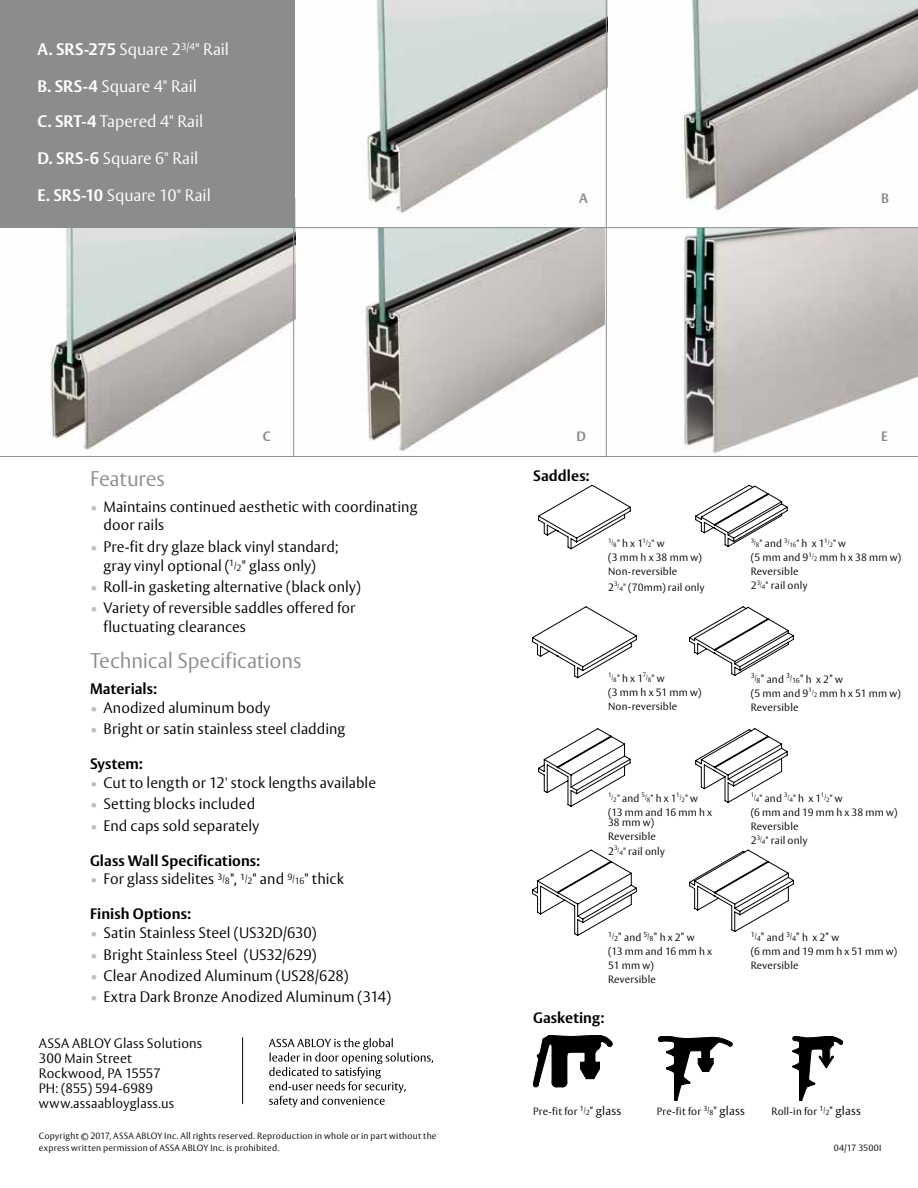
<style>
.page{position:relative;width:918px;height:1188px;background:#fff}
.page>*{position:absolute;margin:0;border:0;box-sizing:border-box;transform-origin:0 0}
.t1{font:300 21px "ASSA Vesta";letter-spacing:-.005em;color:#8b8d8d}
.t2{font:300 16.5px/34.5px "ASSA Vesta";letter-spacing:-.005em;color:#fff}
.t3{font:300 15px/18.8px "ASSA Vesta";letter-spacing:.005em;color:#000}
.t4{font:700 15px "ASSA Vesta";letter-spacing:.005em;color:#000}
.t5{font:300 13.5px/15px "ASSA Vesta";letter-spacing:.01em;color:#000}
.t6{font:700 13.5px "ASSA Vesta";color:#8b8d8d}
.t7{font:300 10.5px/14px "ASSA Vesta";letter-spacing:.02em;color:#000}
.t8{font:300 9px/12px "ASSA Vesta";letter-spacing:.025em;color:#000}
.t9{font:300 6.3px "ASSA Vesta";color:#000}
.s1{font-weight:700}
.s2{color:#bcbec0}
.s3{font-size:9px}
.s4{font-size:6.3px}
.s5{font-size:7.2px}
.s6{font-size:12px}
</style>
<div class="page">
<svg style="left:532px;top:485px;width:262px;height:451px"></svg>
<img style="left:295px;top:228px;width:311px;height:228px">
<img style="left:607px;top:0;width:311px;height:456px">
<img style="left:294px;top:0;width:314px;height:227px">
<img style="left:50px;top:199px;width:245px;height:257px">
<div style="left:0;top:0;width:294px;height:228px;background:#8b8d8d"></div>
<svg style="left:269px;top:1038px;width:164px;height:69px"></svg>
<hr style="left:242px;top:1037px;width:1px;height:67px;background:#000">
<hr style="left:0;top:456px;width:918px;height:1px;background:#8b8d8d">
<hr style="left:291px;top:227px;width:627px;height:1px;background:#8b8d8d">
<hr style="left:606px;top:0;width:1px;height:457px;background:#8b8d8d">
<hr style="left:293px;top:225px;width:1px;height:231px;background:#8b8d8d">
<svg style="left:533px;top:1035px;width:79px;height:52px"></svg>
<svg style="left:658px;top:1036px;width:74px;height:65px"></svg>
<svg style="left:793px;top:1036px;width:50px;height:65px"></svg>
<p class="t2" style="left:37px;top:33px;width:193px"><span class="s1">A. SRS-275</span> Square 2<sup>3/4</sup>" Rail</p>
<p class="t2" style="left:37px;top:70px;width:167px"><span class="s1">B. SRS-4</span> Square 4" Rail<br><span class="s1">C. SRT-4</span> Tapered 4" Rail</p>
<p class="t2" style="left:37px;top:141px;width:162px"><span class="s1">D. SRS-6</span> Square 6" Rail</p>
<p class="t2" style="left:37px;top:178px;width:175px"><span class="s1">E. SRS-10</span> Square 10" Rail</p>
<p class="t6" style="left:263px;top:428px;width:9px">C</p>
<h1 class="t1" style="left:90px;top:466px;width:76px">Features</h1>
<p class="t3" style="left:104px;top:498px;width:315px;text-indent:-13px"><span class="s2">•</span> Maintains continued aesthetic with coordinating door rails</p>
<p class="t3" style="left:90px;top:538px;width:250px;text-align:center"><span class="s2">•</span> Pre-fit dry glaze black vinyl standard; gray vinyl optional (<sup>1</sup><sup>/</sup><span class="s3">2</span>" glass only)</p>
<p class="t3" style="left:90px;top:578px;width:272px"><span class="s2">•</span> Roll-in gasketing alternative (black only)</p>
<p class="t3" style="left:104px;top:600px;width:253px;text-indent:-13px"><span class="s2">•</span> Variety of reversible saddles offered for fluctuating clearances</p>
<h1 class="t1" style="left:90px;top:648px;width:213px">Technical Specifications</h1>
<p class="t4" style="left:90px;top:679px;width:69px">Materials:</p>
<p class="t3" style="left:90px;top:699px;width:182px"><span class="s2">•</span> Anodized aluminum body</p>
<p class="t3" style="left:90px;top:720px;width:257px"><span class="s2">•</span> Bright or satin stainless steel cladding</p>
<p class="t4" style="left:90px;top:755px;width:54px">System:</p>
<p class="t3" style="left:90px;top:774px;width:288px"><span class="s2">•</span> Cut to length or 12' stock lengths available</p>
<p class="t3" style="left:90px;top:795px;width:167px"><span class="s2">•</span> Setting blocks included</p>
<p class="t3" style="left:90px;top:817px;width:171px"><span class="s2">•</span> End caps sold separately</p>
<p class="t4" style="left:90px;top:851px;width:172px">Glass Wall Specifications:</p>
<p class="t3" style="left:90px;top:870px;width:255px"><span class="s2">•</span> For glass sidelites <sup>3</sup><sup>/</sup><span class="s3">8</span>", <sup>1</sup><sup>/</sup><span class="s3">2</span>" and <sup>9</sup><sup>/</sup><span class="s3">16</span>" thick</p>
<p class="t4" style="left:90px;top:905px;width:102px">Finish Options:</p>
<p class="t3" style="left:90px;top:924px;width:228px"><span class="s2">•</span> Satin Stainless Steel (US32D/630)</p>
<p class="t3" style="left:90px;top:946px;width:228px"><span class="s2">•</span> Bright Stainless Steel (US32/629)</p>
<p class="t3" style="left:90px;top:967px;width:260px"><span class="s2">•</span> Clear Anodized Aluminum (US28/628)</p>
<p class="t3" style="left:90px;top:989px;width:303px"><span class="s2">•</span> Extra Dark Bronze Anodized Aluminum (314)</p>
<p class="t6" style="left:579px;top:190px;width:10px">A</p>
<p class="t6" style="left:881px;top:190px;width:9px">B</p>
<p class="t6" style="left:576px;top:428px;width:11px">D</p>
<p class="t6" style="left:881px;top:428px;width:8px">E</p>
<p class="t4" style="left:533px;top:467px;width:58px">Saddles:</p>
<p class="t7" style="left:608px;top:537px;width:95px;text-indent:5px"><span class="s4">8</span>" h x 1<sup>1</sup><sup>/</sup><span class="s4">2</span>" w<br>(3 mm h x 38 mm w)<br>Non-reversible</p>
<p class="t7" style="left:608px;top:580px;width:98px">2<sup>3</sup><sup>/</sup><span class="s4">4</span>" (70mm) rail only</p>
<p class="t9" style="left:608px;top:537px;width:7px">1<sub>/</sub></p>
<p class="t9" style="left:751px;top:537px;width:7px">3<sub>/</sub></p>
<p class="t7" style="left:751px;top:537px;width:152px;text-indent:5px"><span class="s4">8</span>" and <sup>3</sup><sup>/</sup><span class="s4">16</span>" h x 1<sup>1</sup><sup>/</sup><span class="s4">2</span>" w<br>(5 mm and 9<sup>1</sup><sup>/</sup><span class="s4">2</span> mm h x 38 mm w)<br>Reversible<br>2<sup>3</sup><sup>/</sup><span class="s4">4</span>" rail only</p>
<p class="t9" style="left:608px;top:671px;width:7px">1<sub>/</sub></p>
<p class="t7" style="left:608px;top:672px;width:95px;text-indent:5px"><span class="s4">8</span>" h x 1<sup>7</sup><sup>/</sup><span class="s4">8</span>" w<br>(3 mm h x 51 mm w)<br>Non-reversible</p>
<p class="t7" style="left:751px;top:673px;width:152px"><sup>3</sup><sup>/</sup><span class="s5">8</span><span class="s6">"</span> and <sup>3</sup><sup>/</sup><span class="s5">16</span><span class="s6">"</span> h x 2<span class="s6">"</span> w<br>(5 mm and 9<sup>1</sup><sup>/</sup><span class="s4">2</span> mm h x 51 mm w)<br>Reversible</p>
<p class="t7" style="left:608px;top:792px;width:106px;text-indent:5px"><span class="s4">2</span>" and <sup>5</sup><sup>/</sup><span class="s4">8</span>" h x 1<sup>1</sup><sup>/</sup><span class="s4">2</span>" w (13 mm and 16 mm h x</p>
<p class="t7" style="left:608px;top:816px;width:58px">38 mm w)<br>Reversible<br>2<sup>3</sup><sup>/</sup><span class="s4">4</span>" rail only</p>
<p class="t9" style="left:608px;top:791px;width:7px">1<sub>/</sub></p>
<p class="t7" style="left:751px;top:792px;width:148px;text-indent:5px"><span class="s4">4</span>" and <sup>3</sup><sup>/</sup><span class="s4">4</span>" h x 1<sup>1</sup><sup>/</sup><span class="s4">2</span>" w<br>(6 mm and 19 mm h x 38 mm w)<br>Reversible<br>2<sup>3</sup><sup>/</sup><span class="s4">4</span>" rail only</p>
<p class="t9" style="left:751px;top:791px;width:7px">1<sub>/</sub></p>
<p class="t7" style="left:608px;top:931px;width:106px"><sup>1</sup><sup>/</sup><span class="s5">2</span><span class="s6">"</span> and <sup>5</sup><sup>/</sup><span class="s5">8</span><span class="s6">"</span> h x 2<span class="s6">"</span> w<br>(13 mm and 16 mm h x<br>51 mm w)<br>Reversible</p>
<p class="t7" style="left:751px;top:931px;width:148px"><sup>1</sup><sup>/</sup><span class="s5">4</span><span class="s6">"</span> and <sup>3</sup><sup>/</sup><span class="s5">4</span><span class="s6">"</span> h x 2<span class="s6">"</span> w<br>(6 mm and 19 mm h x 51 mm w)<br>Reversible</p>
<p class="t4" style="left:533px;top:1009px;width:73px">Gasketing:</p>
<p class="t5" style="left:39px;top:1036px;width:165px">ASSA ABLOY Glass Solutions<br>300 Main Street<br>Rockwood, PA 15557<br>PH: (855) 594-6989 www.assaabloyglass.us</p>
<p class="t8" style="left:39px;top:1130px;width:399px">Copyright © 2017, ASSA ABLOY Inc. All rights reserved. Reproduction in whole or in part without the express written permission of ASSA ABLOY Inc. is prohibited.</p>
<p class="t8" style="left:834px;top:1142px;width:49px">04/17 3500I</p>
<p class="t7" style="left:533px;top:1105px;width:89px">Pre-fit for <sup>1</sup><sup>/</sup><span class="s5">2</span><span class="s6">" glass</span></p>
<p class="t7" style="left:657px;top:1105px;width:89px">Pre-fit for <sup>3</sup><sup>/</sup><span class="s5">8</span><span class="s6">" glass</span></p>
<p class="t7" style="left:771px;top:1105px;width:91px">Roll-in for <sup>1</sup><sup>/</sup><span class="s5">2</span><span class="s6">" glass</span></p>
</div>
